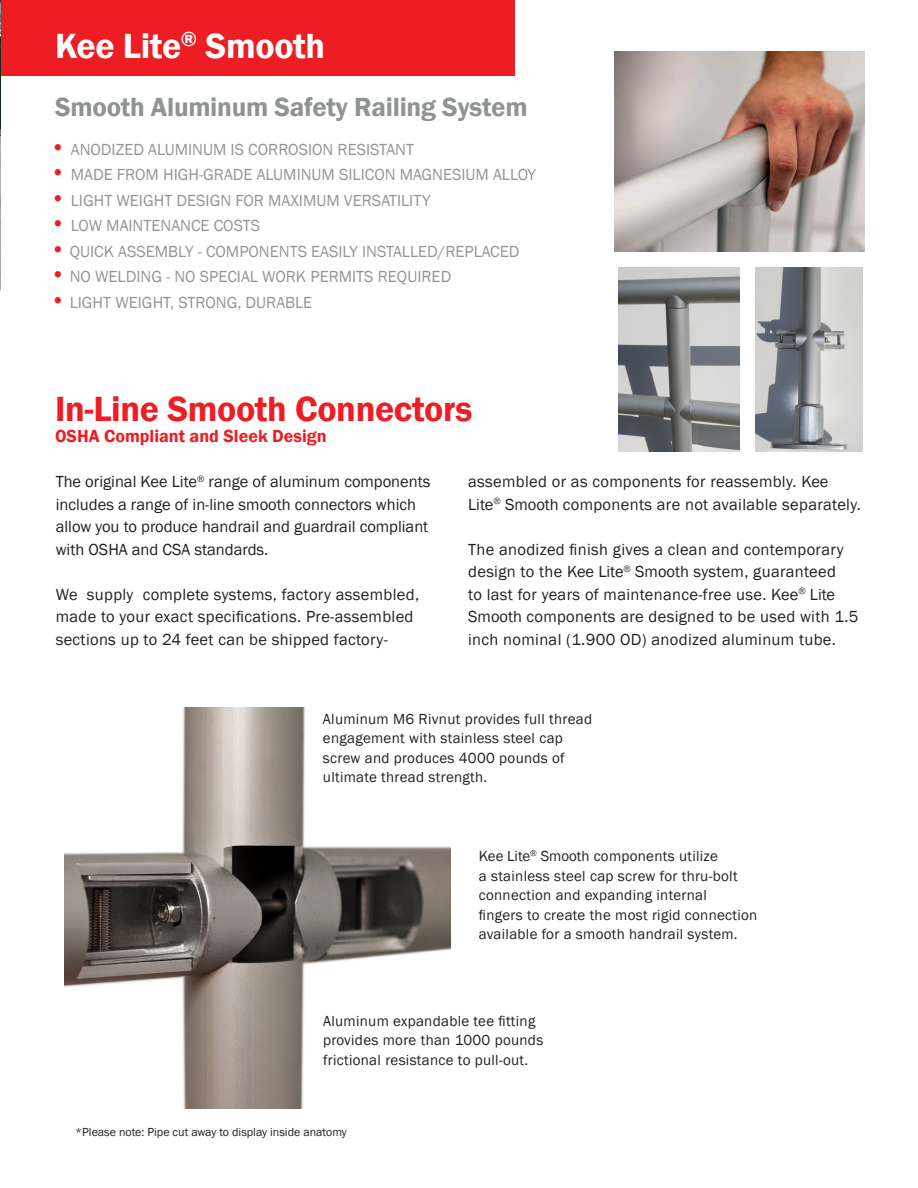
<style>
.page{position:relative;width:918px;height:1188px;background:#fff}
.page>*{position:absolute;margin:0;border:0;box-sizing:border-box;transform-origin:0 0}
.t1{font:600 36px "Franklin Gothic";letter-spacing:-.01em;color:#ee1d23}
.t2{font:600 36px "Franklin Gothic";letter-spacing:-.01em;color:#fff}
.t3{font:600 27px "Franklin Gothic";letter-spacing:-.01em;color:#8f9394}
.t4{font:600 18px "Franklin Gothic";color:#ee1d23}
.t5{font:16.5px/22.5px "Franklin Gothic";letter-spacing:.02em;color:#231f20}
.t6{font:16.5px "Franklin Gothic";color:#939598}
.t7{font:16.5px/22.5px "Franklin Gothic";color:#231f20}
.t8{font:15px/19.5px "Franklin Gothic";letter-spacing:.02em;color:#231f20}
.t9{font:12px "Franklin Gothic";color:#231f20}
.s1{font-weight:800;font-size:22.5px;color:#ee1d23}
</style>
<div class="page">
<div style="left:0;top:0;width:515px;height:76px;background:#ee1d23"></div>
<img style="left:65px;top:708px;width:386px;height:400px">
<img style="left:756px;top:268px;width:107px;height:183px">
<img style="left:618px;top:268px;width:121px;height:183px">
<img style="left:614px;top:51px;width:250px;height:200px">
<img style="left:0;top:0;width:1px;height:289px">
<p class="t2" style="left:55px;top:23px;width:272px">Kee Lite<sup>®</sup> Smooth</p>
<p class="t3" style="left:55px;top:90px;width:474px">Smooth Aluminum Safety Railing System</p>
<p class="t6" style="left:51px;top:139px;width:365px"><span class="s1">•</span> ANODIZED ALUMINUM IS CORROSION RESISTANT</p>
<p class="t6" style="left:51px;top:165px;width:487px"><span class="s1">•</span> MADE FROM HIGH-GRADE ALUMINUM SILICON MAGNESIUM ALLOY</p>
<p class="t6" style="left:51px;top:190px;width:381px"><span class="s1">•</span> LIGHT WEIGHT DESIGN FOR MAXIMUM VERSATILITY</p>
<p class="t6" style="left:51px;top:216px;width:211px"><span class="s1">•</span> LOW MAINTENANCE COSTS</p>
<p class="t6" style="left:51px;top:241px;width:470px"><span class="s1">•</span> QUICK ASSEMBLY - COMPONENTS EASILY INSTALLED/REPLACED</p>
<p class="t6" style="left:51px;top:267px;width:402px"><span class="s1">•</span> NO WELDING - NO SPECIAL WORK PERMITS REQUIRED</p>
<p class="t6" style="left:51px;top:292px;width:263px"><span class="s1">•</span> LIGHT WEIGHT, STRONG, DURABLE</p>
<p class="t1" style="left:55px;top:387px;width:419px">In-Line Smooth Connectors</p>
<p class="t4" style="left:55px;top:425px;width:273px">OSHA Compliant and Sleek Design</p>
<p class="t7" style="left:56px;top:471px;width:376px">The original Kee Lite<sup>®</sup> range of aluminum components includes a range of in-line smooth connectors which allow you to produce handrail and guardrail compliant with OSHA and CSA standards.</p>
<p class="t5" style="left:56px;top:583px;width:365px">We supply complete systems, factory assembled, made to your exact specifications. Pre-assembled sections up to 24 feet can be shipped factory-</p>
<p class="t5" style="left:468px;top:471px;width:394px">assembled or as components for reassembly. Kee<br>Lite<sup>®</sup> Smooth components are not available separately.</p>
<p class="t5" style="left:468px;top:538px;width:392px">The anodized finish gives a clean and contemporary design to the Kee Lite<sup>®</sup> Smooth system, guaranteed<br>to last for years of maintenance-free use. Kee<sup>®</sup> Lite Smooth components are designed to be used with 1.5 inch nominal (1.900 OD) anodized aluminum tube.</p>
<p class="t8" style="left:323px;top:710px;width:271px">Aluminum M6 Rivnut provides full thread engagement with stainless steel cap screw and produces 4000 pounds of ultimate thread strength.</p>
<p class="t8" style="left:479px;top:847px;width:241px">Kee Lite<sup>®</sup> Smooth components utilize</p>
<p class="t8" style="left:479px;top:866px;width:260px">a stainless steel cap screw for thru-bolt connection and expanding internal</p>
<p class="t8" style="left:479px;top:905px;width:280px">fingers to create the most rigid connection available for a smooth handrail system.</p>
<p class="t8" style="left:323px;top:1011px;width:214px">Aluminum expandable tee fitting</p>
<p class="t8" style="left:323px;top:1031px;width:222px">provides more than 1000 pounds frictional resistance to pull-out.</p>
<p class="t9" style="left:75px;top:1125px;width:273px">*Please note: Pipe cut away to display inside anatomy</p>
</div>
